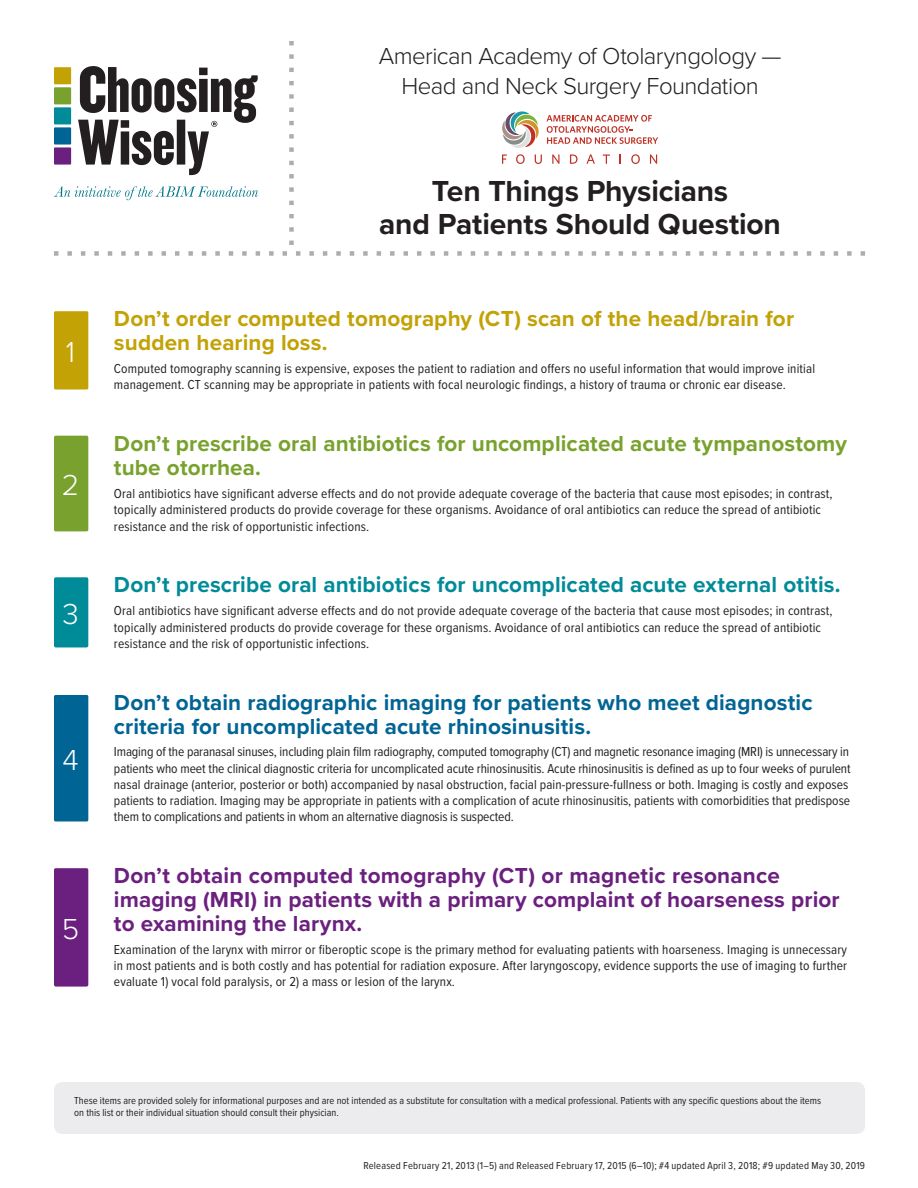
<style>
.page{position:relative;width:918px;height:1188px;background:#fff}
.page>*{position:absolute;margin:0;border:0;box-sizing:border-box;transform-origin:0 0}
.Top_header{font:700 30px/33px "Proxima Nova";letter-spacing:-.005em;color:#231f20;text-align:center}
.style__front{font:300 30px "Proxima Nova";color:#fff}
.Top_Header-_associat{font:300 24px/30px "Proxima Nova";letter-spacing:-.025em;color:#231f20;text-align:center}
._5_things_heading{font:700 22.5px/24px "Proxima Nova";letter-spacing:.005em;color:#6b1f7e}
._5_things_heading-2{font:700 22.5px/24px "Proxima Nova";letter-spacing:.005em;color:#006494}
._5_things_heading-3{font:700 22.5px/24px "Proxima Nova";letter-spacing:.005em;color:#78a22d}
._5_things_heading-4{font:700 22.5px/24px "Proxima Nova";letter-spacing:.005em;color:#c2a205}
._5_things_heading-5{font:700 22.5px "Proxima Nova";letter-spacing:.005em;color:#008b98}
.body{font:13.5px/16.2px "Proxima Nova Cond";letter-spacing:.01em;color:#231f20}
.Disclaimer{font:10.5px/12px "Proxima Nova Cond";color:#231f20}
.Top_header-2{font:10.5px "Proxima Nova Cond";letter-spacing:.02em;color:#231f20}
</style>
<div class="page">
<svg style="left:54px;top:251px;width:811px;height:5px"></svg>
<svg style="left:289px;top:41px;width:5px;height:204px"></svg>
<div style="left:54px;top:67px;width:17px;height:17px;background:#c2a205"></div>
<div style="left:54px;top:87px;width:17px;height:17px;background:#78a22d"></div>
<div style="left:54px;top:107px;width:17px;height:17px;background:#008b98"></div>
<div style="left:54px;top:127px;width:17px;height:18px;background:#006494"></div>
<div style="left:54px;top:147px;width:17px;height:18px;background:#6b1f7e"></div>
<svg style="left:78px;top:66px;width:180px;height:109px"></svg>
<svg style="left:54px;top:186px;width:204px;height:14px"></svg>
<div style="left:54px;top:577px;width:34px;height:70px;background:#008b98;border-radius:2px"></div>
<div style="left:54px;top:311px;width:34px;height:79px;background:#c2a205;border-radius:2px"></div>
<div style="left:54px;top:436px;width:34px;height:95px;background:#78a22d;border-radius:2px"></div>
<div style="left:54px;top:868px;width:34px;height:119px;background:#6b1f7e;border-radius:2px"></div>
<div style="left:54px;top:695px;width:34px;height:126px;background:#006494;border-radius:2px"></div>
<div style="left:54px;top:1082px;width:811px;height:52px;background:#ececee;border-radius:9px"></div>
<svg style="left:502px;top:111px;width:156px;height:53px"></svg>
<p class="Top_Header-_associat" style="left:379px;top:40px;width:404px">American Academy of Otolaryngology —<br>Head and Neck Surgery Foundation</p>
<p class="style__front" style="left:66px;top:330px;width:11px">1</p>
<p class="style__front" style="left:62px;top:463px;width:19px">2</p>
<p class="style__front" style="left:62px;top:592px;width:18px">3</p>
<p class="style__front" style="left:62px;top:738px;width:18px">4</p>
<p class="style__front" style="left:62px;top:907px;width:19px">5</p>
<p class="Top_header" style="left:379px;top:174px;width:403px">Ten Things Physicians<br>and Patients Should Question</p>
<p class="_5_things_heading-4" style="left:114px;top:306px;width:682px">Don’t order computed tomography (CT) scan of the head/brain for sudden hearing loss.</p>
<p class="body" style="left:114px;top:360px;width:703px">Computed tomography scanning is expensive, exposes the patient to radiation and offers no useful information that would improve initial management. CT scanning may be appropriate in patients with focal neurologic findings, a history of trauma or chronic ear disease.</p>
<p class="_5_things_heading-3" style="left:114px;top:431px;width:734px">Don’t prescribe oral antibiotics for uncomplicated acute tympanostomy tube otorrhea.</p>
<p class="body" style="left:114px;top:485px;width:720px">Oral antibiotics have significant adverse effects and do not provide adequate coverage of the bacteria that cause most episodes; in contrast, topically administered products do provide coverage for these organisms. Avoidance of oral antibiotics can reduce the spread of antibiotic resistance and the risk of opportunistic infections.</p>
<p class="_5_things_heading-5" style="left:114px;top:568px;width:728px">Don’t prescribe oral antibiotics for uncomplicated acute external otitis.</p>
<p class="body" style="left:114px;top:602px;width:720px">Oral antibiotics have significant adverse effects and do not provide adequate coverage of the bacteria that cause most episodes; in contrast, topically administered products do provide coverage for these organisms. Avoidance of oral antibiotics can reduce the spread of antibiotic resistance and the risk of opportunistic infections.</p>
<p class="_5_things_heading-2" style="left:114px;top:690px;width:700px">Don’t obtain radiographic imaging for patients who meet diagnostic criteria for uncomplicated acute rhinosinusitis.</p>
<p class="body" style="left:114px;top:743px;width:738px">Imaging of the paranasal sinuses, including plain film radiography, computed tomography (CT) and magnetic resonance imaging (MRI) is unnecessary in patients who meet the clinical diagnostic criteria for uncomplicated acute rhinosinusitis. Acute rhinosinusitis is defined as up to four weeks of purulent nasal drainage (anterior, posterior or both) accompanied by nasal obstruction, facial pain-pressure-fullness or both. Imaging is costly and exposes patients to radiation. Imaging may be appropriate in patients with a complication of acute rhinosinusitis, patients with comorbidities that predispose them to complications and patients in whom an alternative diagnosis is suspected.</p>
<p class="_5_things_heading" style="left:114px;top:863px;width:727px">Don’t obtain computed tomography (CT) or magnetic resonance imaging (MRI) in patients with a primary complaint of hoarseness prior to examining the larynx.</p>
<p class="body" style="left:114px;top:941px;width:735px;text-align:justify">Examination of the larynx with mirror or fiberoptic scope is the primary method for evaluating patients with hoarseness. Imaging is unnecessary in most patients and is both costly and has potential for radiation exposure. After laryngoscopy, evidence supports the use of imaging to further evaluate 1) vocal fold paralysis, or 2) a mass or lesion of the larynx.</p>
<p class="Disclaimer" style="left:74px;top:1094px;width:748px">These items are provided solely for informational purposes and are not intended as a substitute for consultation with a medical professional. Patients with any specific questions about the items on this list or their individual situation should consult their physician.</p>
<p class="Top_header-2" style="left:363px;top:1158px;width:503px">Released February 21, 2013 (1–5) and Released February 17, 2015 (6–10); #4 updated April 3, 2018; #9 updated May 30, 2019</p>
</div>
